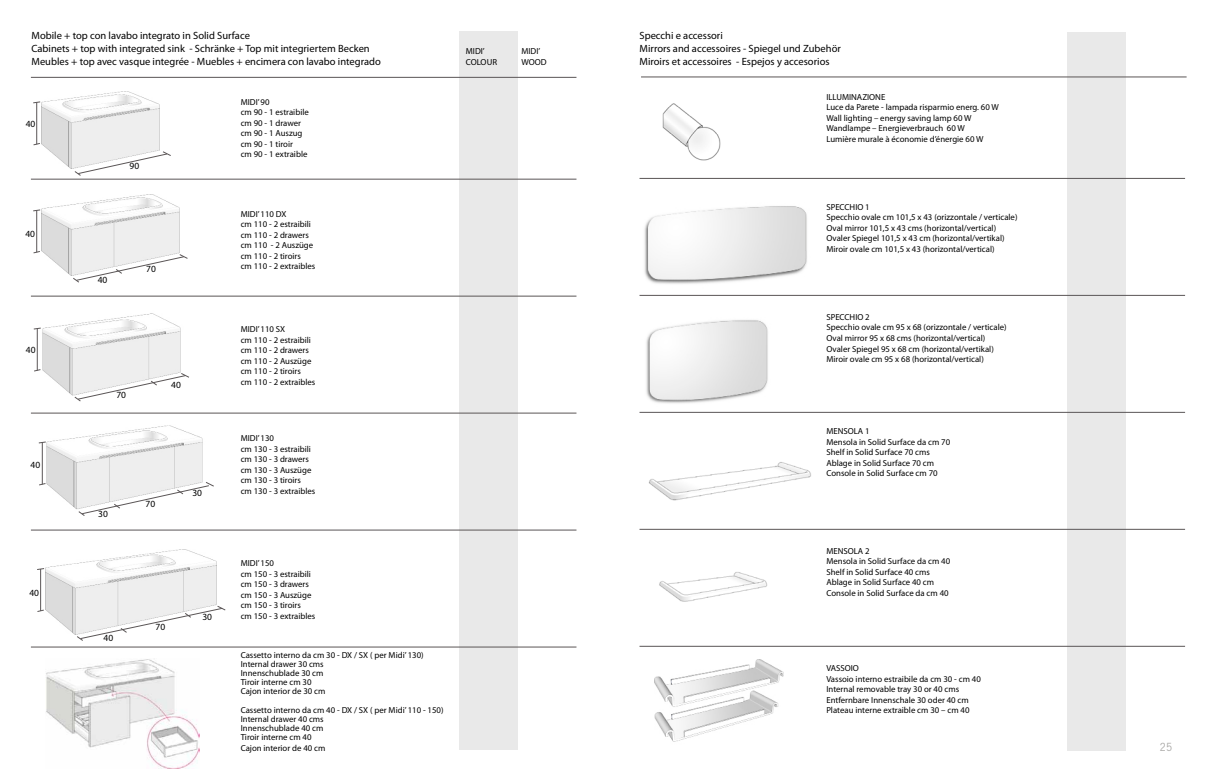
<style>
.page{position:relative;width:1216px;height:782px;background:#fff}
.page>*{position:absolute;margin:0;border:0;box-sizing:border-box;transform-origin:0 0}
.t1{font:12.25px "News Got T";color:#a9a8a6}
.t2{font:10.5px/12.6px "Myriad Pro";color:#000}
.t3{font:9.45px "Myriad Pro";color:#000}
.t4{font:8.75px/10.5px "Myriad Pro";color:#000}
</style>
<div class="page">
<img style="left:662px;top:103px;width:59px;height:58px">
<img style="left:644px;top:206px;width:163px;height:78px">
<img style="left:646px;top:320px;width:122px;height:83px">
<img style="left:649px;top:462px;width:162px;height:39px">
<img style="left:659px;top:572px;width:108px;height:30px">
<img style="left:654px;top:659px;width:129px;height:83px">
<div style="left:459px;top:31px;width:58px;height:719px;background:#e9e9e9"></div>
<div style="left:1067px;top:32px;width:58px;height:718px;background:#e9e9e9"></div>
<hr style="left:31px;top:295px;width:545px;height:1px;background:#5a5556">
<hr style="left:31px;top:412px;width:545px;height:1px;background:#5a5556">
<hr style="left:31px;top:529px;width:545px;height:1px;background:#5a5556">
<hr style="left:31px;top:646px;width:545px;height:1px;background:#5a5556">
<hr style="left:31px;top:179px;width:545px;height:1px;background:#5a5556">
<img style="left:41px;top:91px;width:119px;height:77px">
<img style="left:41px;top:194px;width:138px;height:81px">
<img style="left:42px;top:313px;width:139px;height:82px">
<img style="left:46px;top:425px;width:157px;height:91px">
<img style="left:46px;top:549px;width:170px;height:85px">
<img style="left:46px;top:659px;width:153px;height:109px">
<svg style="left:75px;top:151px;width:96px;height:25px"></svg>
<svg style="left:73px;top:254px;width:115px;height:28px"></svg>
<svg style="left:75px;top:373px;width:114px;height:28px"></svg>
<svg style="left:79px;top:482px;width:135px;height:33px"></svg>
<svg style="left:77px;top:605px;width:148px;height:35px"></svg>
<hr style="left:40px;top:569px;width:1px;height:41px;background:#5a5556">
<hr style="left:42px;top:442px;width:1px;height:42px;background:#5a5556">
<hr style="left:37px;top:328px;width:1px;height:42px;background:#5a5556">
<svg style="left:34px;top:369px;width:7px;height:2px"></svg>
<hr style="left:37px;top:210px;width:1px;height:42px;background:#5a5556">
<hr style="left:37px;top:102px;width:1px;height:42px;background:#5a5556">
<hr style="left:31px;top:77px;width:545px;height:1px;background:#5a5556">
<hr style="left:639px;top:295px;width:545px;height:1px;background:#5a5556">
<hr style="left:639px;top:412px;width:545px;height:1px;background:#5a5556">
<hr style="left:639px;top:528px;width:545px;height:1px;background:#5a5556">
<hr style="left:639px;top:645px;width:545px;height:1px;background:#5a5556">
<hr style="left:639px;top:178px;width:545px;height:1px;background:#5a5556">
<hr style="left:641px;top:76px;width:545px;height:1px;background:#5a5556">
<p class="t2" style="left:32px;top:29px;width:351px">Mobile + top con lavabo integrato in Solid Surface<br>Cabinets + top with integrated sink - Schränke + Top mit integriertem Becken<br>Meubles + top avec vasque integrée - Muebles + encimera con lavabo integrado</p>
<p class="t3" style="left:26px;top:118px;width:11px">40</p>
<p class="t3" style="left:25px;top:228px;width:11px">40</p>
<p class="t3" style="left:26px;top:343px;width:11px">40</p>
<p class="t3" style="left:31px;top:459px;width:11px">40</p>
<p class="t3" style="left:29px;top:587px;width:11px">40</p>
<p class="t3" style="left:130px;top:160px;width:11px">90</p>
<p class="t3" style="left:98px;top:274px;width:11px">40</p>
<p class="t3" style="left:146px;top:263px;width:11px">70</p>
<p class="t3" style="left:116px;top:389px;width:11px">70</p>
<p class="t3" style="left:171px;top:378px;width:11px">40</p>
<p class="t3" style="left:98px;top:508px;width:11px">30</p>
<p class="t3" style="left:145px;top:498px;width:11px">70</p>
<p class="t3" style="left:192px;top:487px;width:11px">30</p>
<p class="t3" style="left:104px;top:632px;width:11px">40</p>
<p class="t3" style="left:155px;top:621px;width:11px">70</p>
<p class="t3" style="left:202px;top:611px;width:11px">30</p>
<p class="t4" style="left:241px;top:96px;width:70px">MIDI’ 90<br>cm 90 - 1 estraibile cm 90 - 1 drawer cm 90 - 1 Auszug cm 90 - 1 tiroir<br>cm 90 - 1 extraible</p>
<p class="t4" style="left:241px;top:208px;width:76px">MIDI’ 110 DX<br>cm 110 - 2 estraibili cm 110 - 2 drawers cm 110 - 2 Auszüge cm 110 - 2 tiroirs<br>cm 110 - 2 extraibles</p>
<p class="t4" style="left:241px;top:324px;width:76px">MIDI’ 110 SX<br>cm 110 - 2 estraibili cm 110 - 2 drawers cm 110 - 2 Auszüge cm 110 - 2 tiroirs<br>cm 110 - 2 extraibles</p>
<p class="t4" style="left:241px;top:432px;width:76px">MIDI’ 130<br>cm 130 - 3 estraibili cm 130 - 3 drawers cm 130 - 3 Auszüge cm 130 - 3 tiroirs<br>cm 130 - 3 extraibles</p>
<p class="t4" style="left:241px;top:558px;width:76px">MIDI’ 150<br>cm 150 - 3 estraibili cm 150 - 3 drawers cm 150 - 3 Auszüge cm 150 - 3 tiroirs<br>cm 150 - 3 extraibles</p>
<p class="t4" style="left:241px;top:649px;width:184px;line-height:9.2px">Cassetto interno da cm 30 - DX / SX ( per Midi’ 130)<br>Internal drawer 30 cms<br>Innenschublade 30 cm<br>Tiroir interne cm 30<br>Cajon interior de 30 cm</p>
<p class="t4" style="left:241px;top:704px;width:204px;line-height:9.2px">Cassetto interno da cm 40 - DX / SX ( per Midi’ 110 - 150)<br>Internal drawer 40 cms<br>Innenschublade 40 cm<br>Tiroir interne cm 40</p>
<p class="t4" style="left:241px;top:742px;width:86px">Cajon interior de 40 cm</p>
<p class="t4" style="left:466px;top:46px;width:33px">MIDI’<br>COLOUR</p>
<p class="t4" style="left:521px;top:46px;width:27px">MIDI’<br>WOOD</p>
<p class="t2" style="left:639px;top:29px;width:203px">Specchi e accessori<br>Mirrors and accessoires - Spiegel und Zubehör<br>Miroirs et accessoires - Espejos y accesorios</p>
<p class="t4" style="left:826px;top:91px;width:174px">ILLUMINAZIONE<br>Luce da Parete - lampada risparmio energ. 60 W Wall lighting – energy saving lamp 60 W Wandlampe – Energieverbrauch 60 W<br>Lumière murale à économie d’énergie 60 W</p>
<p class="t4" style="left:826px;top:201px;width:193px">SPECCHIO 1<br>Specchio ovale cm 101,5 x 43 (orizzontale / verticale)<br>Oval mirror 101,5 x 43 cms (horizontal/vertical)<br>Ovaler Spiegel 101,5 x 43 cm (horizontal/vertikal)<br>Miroir ovale cm 101,5 x 43 (horizontal/vertical)</p>
<p class="t4" style="left:826px;top:311px;width:182px">SPECCHIO 2<br>Specchio ovale cm 95 x 68 (orizzontale / verticale)<br>Oval mirror 95 x 68 cms (horizontal/vertical)<br>Ovaler Spiegel 95 x 68 cm (horizontal/vertikal)<br>Miroir ovale cm 95 x 68 (horizontal/vertical)</p>
<p class="t4" style="left:826px;top:425px;width:125px">MENSOLA 1<br>Mensola in Solid Surface da cm 70<br>Shelf in Solid Surface 70 cms<br>Ablage in Solid Surface 70 cm<br>Console in Solid Surface cm 70</p>
<p class="t4" style="left:826px;top:545px;width:125px">MENSOLA 2<br>Mensola in Solid Surface da cm 40<br>Shelf in Solid Surface 40 cms<br>Ablage in Solid Surface 40 cm<br>Console in Solid Surface da cm 40</p>
<p class="t4" style="left:826px;top:662px;width:156px">VASSOIO<br>Vassoio interno estraibile da cm 30 - cm 40<br>Internal removable tray 30 or 40 cms<br>Entfernbare Innenschale 30 oder 40 cm<br>Plateau interne extraible cm 30 – cm 40</p>
<h1 class="t1" style="left:1159px;top:739px;width:14px">25</h1>
</div>
